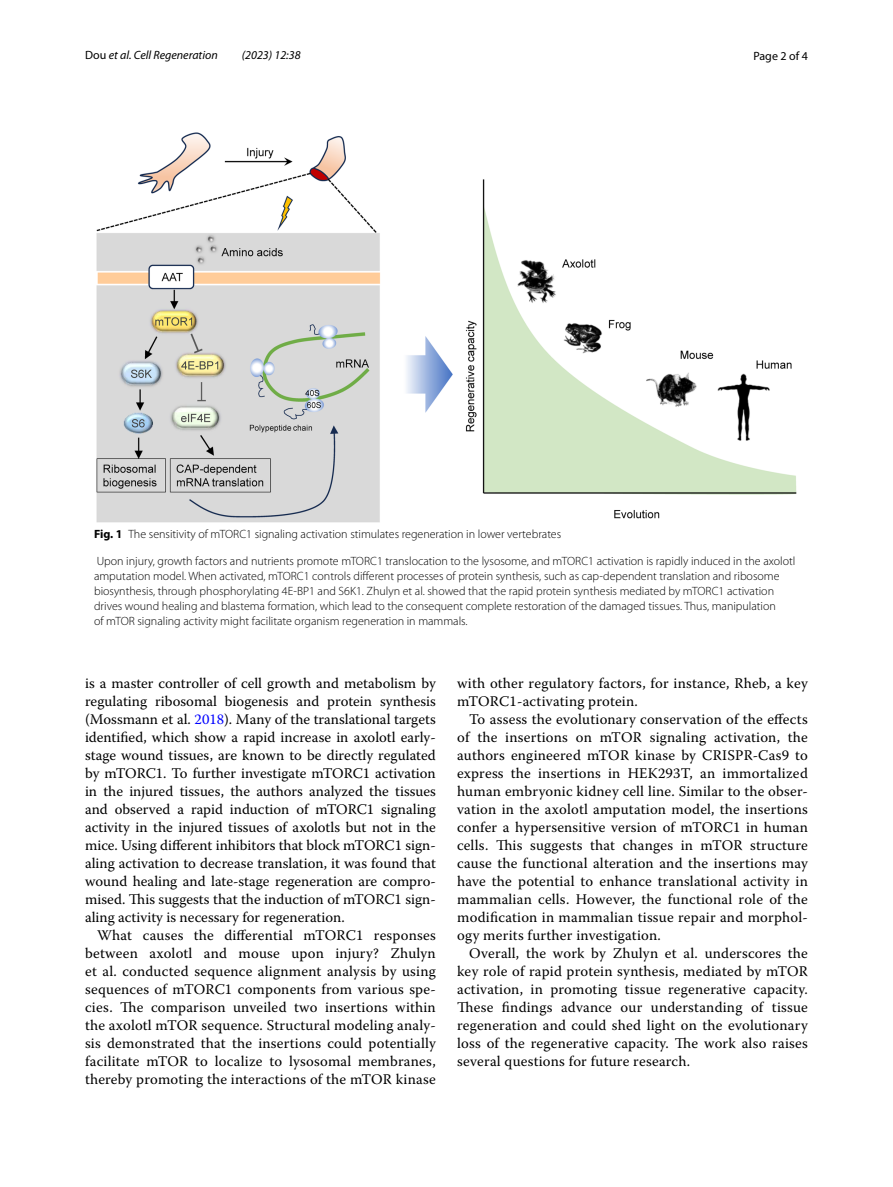
<style>
.page{position:relative;width:893px;height:1187px;background:#fff}
.page>*{position:absolute;margin:0;border:0;box-sizing:border-box;transform-origin:0 0}
.t1{font:14.7px/18px "Warnock Pro";letter-spacing:.015em;color:#000;text-align:justify}
.t2{font:300 12px/15px "Myriad Pro";color:#000}
.t3{font:italic 12px "Myriad Pro";color:#000}
.t4{font:12px "Myriad Pro";color:#000}
.s1{font-style:normal}
.s2{font-weight:700}
.s3{color:#00f}
</style>
<div class="page">
<img style="left:96px;top:133px;width:701px;height:389px">
<p class="t3" style="left:85px;top:48px;width:134px"><span class="s1">Dou</span> et al. Cell Regeneration</p>
<p class="t3" style="left:242px;top:48px;width:60px">(2023) 12:38</p>
<p class="t4" style="left:753px;top:48px;width:56px">Page 2 of 4</p>
<p class="t2" style="left:94px;top:526px;width:469px"><span class="s2">Fig. 1</span> The sensitivity of mTORC1 signaling activation stimulates regeneration in lower vertebrates</p>
<p class="t2" style="left:94px;top:553px;width:703px">Upon injury, growth factors and nutrients promote mTORC1 translocation to the lysosome, and mTORC1 activation is rapidly induced in the axolotl amputation model. When activated, mTORC1 controls different processes of protein synthesis, such as cap-dependent translation and ribosome biosynthesis, through phosphorylating 4E-BP1 and S6K1. Zhulyn et al. showed that the rapid protein synthesis mediated by mTORC1 activation drives wound healing and blastema formation, which lead to the consequent complete restoration of the damaged tissues. Thus, manipulation<br>of mTOR signaling activity might facilitate organism regeneration in mammals.</p>
<p class="t1" style="left:85px;top:673px;width:352px">is a master controller of cell growth and metabolism by regulating ribosomal biogenesis and protein synthesis (Mossmann et al. <span class="s3">2018</span>). Many of the translational targets identified, which show a rapid increase in axolotl early&shy;stage wound tissues, are known to be directly regulated by mTORC1. To further investigate mTORC1 activation in the injured tissues, the authors analyzed the tissues and observed a rapid induction of mTORC1 signaling activity in the injured tissues of axolotls but not in the mice. Using different inhibitors that block mTORC1 sign&shy;aling activation to decrease translation, it was found that wound healing and late-stage regeneration are compro&shy;mised. This suggests that the induction of mTORC1 sign&shy;aling activity is necessary for regeneration.</p>
<p class="t1" style="left:85px;top:925px;width:352px;text-indent:12px">What causes the differential mTORC1 responses between axolotl and mouse upon injury? Zhulyn et al. conducted sequence alignment analysis by using sequences of mTORC1 components from various spe&shy;cies. The comparison unveiled two insertions within the axolotl mTOR sequence. Structural modeling analy&shy;sis demonstrated that the insertions could potentially facilitate mTOR to localize to lysosomal membranes, thereby promoting the interactions of the mTOR kinase</p>
<p class="t1" style="left:457px;top:673px;width:352px">with other regulatory factors, for instance, Rheb, a key mTORC1-activating protein.</p>
<p class="t1" style="left:457px;top:709px;width:352px;text-indent:12px">To assess the evolutionary conservation of the effects of the insertions on mTOR signaling activation, the authors engineered mTOR kinase by CRISPR-Cas9 to express the insertions in HEK293T, an immortalized human embryonic kidney cell line. Similar to the obser&shy;vation in the axolotl amputation model, the insertions confer a hypersensitive version of mTORC1 in human cells. This suggests that changes in mTOR structure cause the functional alteration and the insertions may have the potential to enhance translational activity in mammalian cells. However, the functional role of the modification in mammalian tissue repair and morphol&shy;ogy merits further investigation.</p>
<p class="t1" style="left:457px;top:943px;width:352px;text-indent:12px">Overall, the work by Zhulyn et al. underscores the key role of rapid protein synthesis, mediated by mTOR activation, in promoting tissue regenerative capacity.<br>These findings advance our understanding of tissue regeneration and could shed light on the evolutionary loss of the regenerative capacity. The work also raises several questions for future research.</p>
</div>
